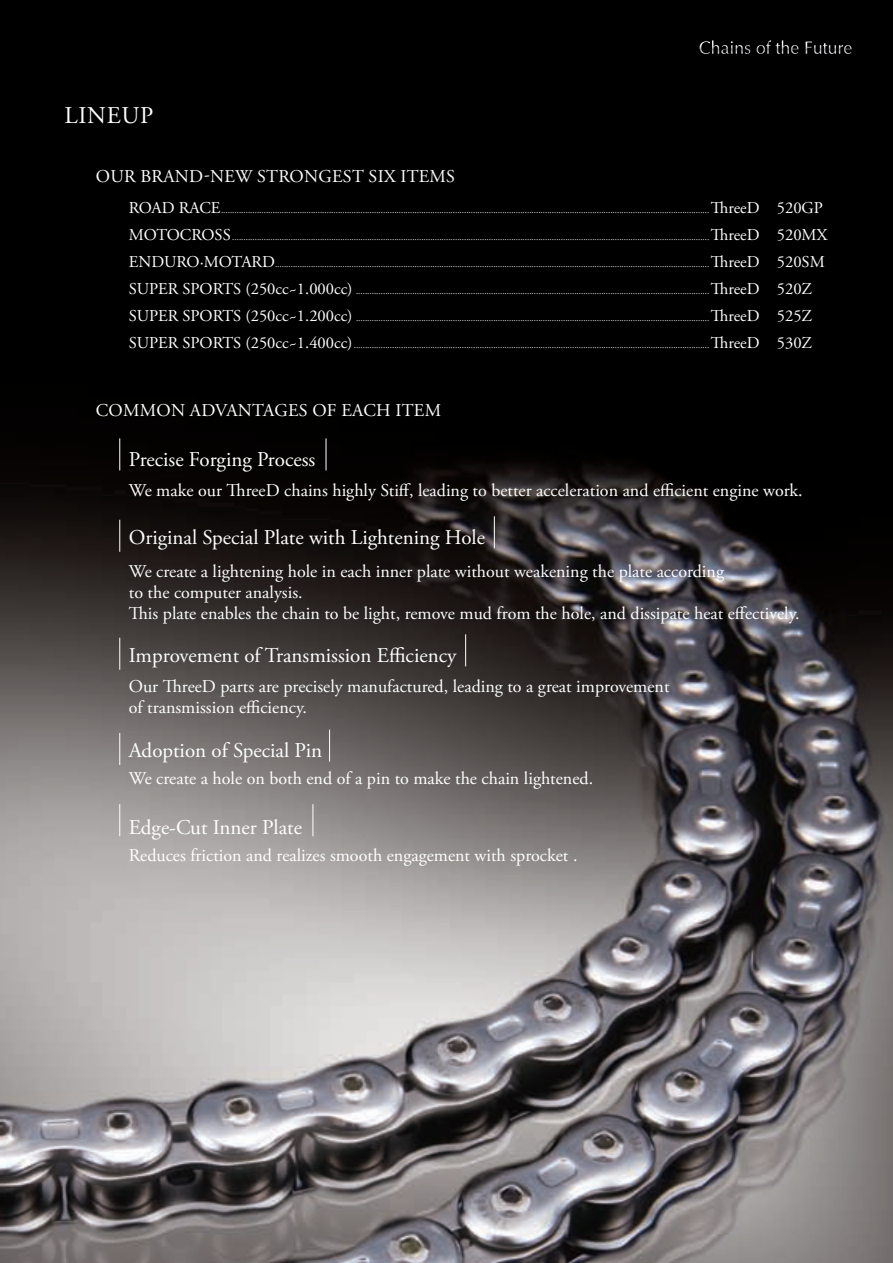
<style>
.page{position:relative;width:893px;height:1263px;background:#fff}
.page>*{position:absolute;margin:0;border:0;box-sizing:border-box;transform-origin:0 0}
.t1{font:24px "Adobe Garamond Pro";letter-spacing:.03em;color:#fff}
.t2{font:21px "Adobe Garamond Pro";color:#fff}
.t3{font:18px "Adobe Garamond Pro";color:#fff}
.t4{font:9px "Adobe Garamond Pro";color:#fff}
.s1{font-size:16.5px}
</style>
<div class="page">
<img style="left:0;top:0;width:893px;height:1263px">
<svg style="left:700px;top:40px;width:50px;height:14px"></svg>
<svg style="left:756px;top:40px;width:43px;height:14px"></svg>
<svg style="left:806px;top:42px;width:46px;height:12px"></svg>
<hr style="left:119px;top:438px;width:1px;height:32px;background:#fff">
<hr style="left:119px;top:520px;width:1px;height:32px;background:#fff">
<hr style="left:494px;top:516px;width:1px;height:32px;background:#fff">
<hr style="left:119px;top:638px;width:1px;height:32px;background:#fff">
<hr style="left:465px;top:634px;width:1px;height:32px;background:#fff">
<hr style="left:119px;top:733px;width:1px;height:32px;background:#fff">
<hr style="left:329px;top:729px;width:1px;height:33px;background:#fff">
<hr style="left:119px;top:804px;width:1px;height:32px;background:#fff">
<hr style="left:313px;top:804px;width:1px;height:32px;background:#fff">
<hr style="left:326px;top:438px;width:1px;height:32px;background:#fff">
<p class="t1" style="left:65px;top:101px;width:90px">LINEUP</p>
<p class="t3" style="left:96px;top:165px;width:361px">OUR BRAND-NEW STRONGEST SIX ITEMS</p>
<p class="t4" style="left:129px;top:205px;width:696px"><span class="s1">ROAD RACE</span>......................................................................................................................................................................................................................... <span class="s1">ThreeD 520GP</span></p>
<p class="t4" style="left:129px;top:232px;width:700px"><span class="s1">MOTOCROSS</span> .................................................................................................................................................................................................................... <span class="s1">ThreeD 520MX</span></p>
<p class="t4" style="left:129px;top:259px;width:697px"><span class="s1">ENDURO·MOTARD</span>................................................................................................................................................................................................. <span class="s1">ThreeD 520SM</span></p>
<p class="t4" style="left:129px;top:286px;width:685px"><span class="s1">SUPER SPORTS (250cc~1.000cc)</span> ............................................................................................................................................................. <span class="s1">ThreeD 520Z</span></p>
<p class="t4" style="left:129px;top:313px;width:685px"><span class="s1">SUPER SPORTS (250cc~1.200cc)</span> ............................................................................................................................................................. <span class="s1">ThreeD 525Z</span></p>
<p class="t4" style="left:129px;top:340px;width:685px"><span class="s1">SUPER SPORTS (250cc~1.400cc)</span>.............................................................................................................................................................. <span class="s1">ThreeD 530Z</span></p>
<p class="t3" style="left:96px;top:399px;width:347px">COMMON ADVANTAGES OF EACH ITEM</p>
<p class="t2" style="left:129px;top:447px;width:188px">Precise Forging Process</p>
<p class="t3" style="left:129px;top:479px;width:675px">We make our ThreeD chains highly Stiff, leading to better acceleration and efficient engine work.</p>
<p class="t2" style="left:129px;top:524px;width:358px">Original Special Plate with Lightening Hole</p>
<p class="t3" style="left:129px;top:560px;width:597px">We create a lightening hole in each inner plate without weakening the plate according</p>
<p class="t3" style="left:129px;top:581px;width:175px">to the computer analysis.</p>
<p class="t3" style="left:129px;top:602px;width:672px">This plate enables the chain to be light, remove mud from the hole, and dissipate heat effectively.</p>
<p class="t2" style="left:129px;top:642px;width:329px">Improvement of Transmission Efficiency</p>
<p class="t3" style="left:129px;top:675px;width:542px">Our ThreeD parts are precisely manufactured, leading to a great improvement</p>
<p class="t3" style="left:129px;top:696px;width:180px">of transmission efficiency.</p>
<p class="t2" style="left:129px;top:737px;width:195px">Adoption of Special Pin</p>
<p class="t3" style="left:129px;top:767px;width:466px">We create a hole on both end of a pin to make the chain lightened.</p>
<p class="t2" style="left:129px;top:815px;width:175px">Edge-Cut Inner Plate</p>
<p class="t3" style="left:129px;top:845px;width:450px">Reduces friction and realizes smooth engagement with sprocket .</p>
</div>
